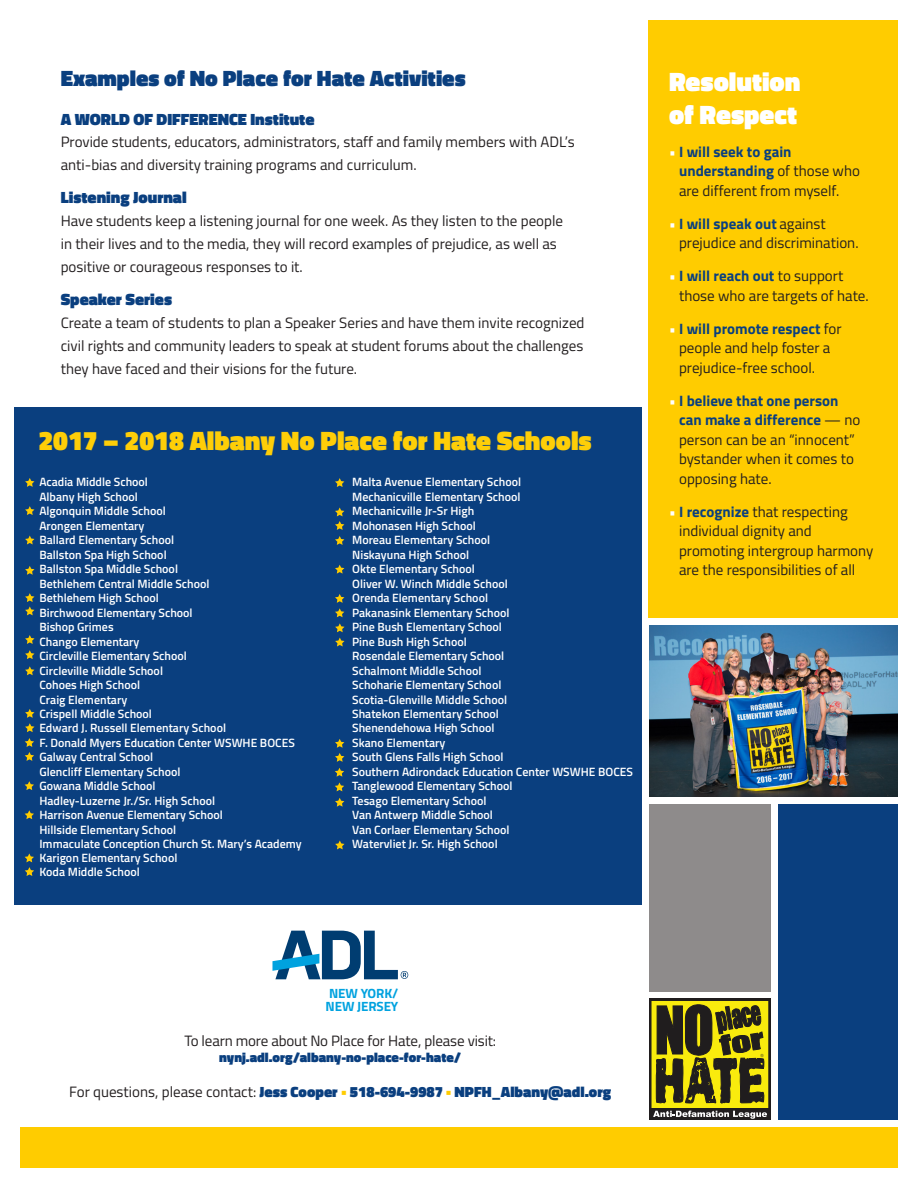
<style>
.page{position:relative;width:918px;height:1188px;background:#fff}
.page>*{position:absolute;margin:0;border:0;box-sizing:border-box;transform-origin:0 0}
.t1{font:900 27px "Titillium Web";color:#fece08}
.t2{font:900 27px/32.4px "Titillium Web";color:#fff}
.t3{font:900 22.5px "Titillium Web";color:#0a3f7f}
.t4{font:900 16.5px "Titillium Web";color:#0a3f7f}
.t5{font:15px/19.5px "Titillium Web";color:#231f20}
.t6{font:900 15px "Titillium Web";color:#0a3f7f}
.t7{font:900 13.5px "Titillium Web";color:#0a3f7f}
.t8{font:700 13.35px/13px "Titillium Web";letter-spacing:-.01em;color:#00a2df}
.t9{font:600 12px "Titillium Web";color:#fff}
.s1{font-weight:700;color:#fff}
.s2{font-weight:700;color:#0a3f7f}
.s3{font-weight:400;color:#231f20}
.s4{color:#fc0}
</style>
<div class="page">
<div style="left:20px;top:1128px;width:878px;height:40px;background:#fc0"></div>
<div style="left:778px;top:804px;width:120px;height:316px;background:#0a3f7f"></div>
<div style="left:14px;top:407px;width:628px;height:497px;background:#0a3f7f"></div>
<div style="left:649px;top:20px;width:249px;height:598px;background:#fc0"></div>
<div style="left:649px;top:804px;width:122px;height:187px;background:#8e8b8b"></div>
<div style="left:649px;top:999px;width:122px;height:121px;background:#201d1e"></div>
<svg style="left:652px;top:1002px;width:115px;height:117px"></svg>
<div style="left:650px;top:1000px;width:119px;height:109px;border:1px solid #201d1e"></div>
<img style="left:649px;top:625px;width:249px;height:172px">
<svg style="left:272px;top:931px;width:136px;height:48px"></svg>
<svg style="left:25px;top:478px;width:9px;height:9px"></svg>
<svg style="left:25px;top:506px;width:9px;height:9px"></svg>
<svg style="left:25px;top:536px;width:9px;height:8px"></svg>
<svg style="left:25px;top:566px;width:9px;height:9px"></svg>
<svg style="left:25px;top:593px;width:9px;height:22px"></svg>
<svg style="left:25px;top:635px;width:9px;height:9px"></svg>
<svg style="left:25px;top:650px;width:9px;height:9px"></svg>
<svg style="left:25px;top:666px;width:9px;height:9px"></svg>
<svg style="left:25px;top:709px;width:9px;height:23px"></svg>
<svg style="left:25px;top:738px;width:9px;height:23px"></svg>
<svg style="left:25px;top:781px;width:9px;height:9px"></svg>
<svg style="left:25px;top:810px;width:9px;height:9px"></svg>
<svg style="left:25px;top:853px;width:9px;height:23px"></svg>
<svg style="left:335px;top:478px;width:9px;height:9px"></svg>
<svg style="left:335px;top:508px;width:9px;height:22px"></svg>
<svg style="left:335px;top:536px;width:9px;height:9px"></svg>
<svg style="left:335px;top:565px;width:9px;height:9px"></svg>
<svg style="left:335px;top:594px;width:9px;height:23px"></svg>
<svg style="left:335px;top:623px;width:10px;height:9px"></svg>
<svg style="left:335px;top:638px;width:10px;height:9px"></svg>
<svg style="left:335px;top:739px;width:9px;height:23px"></svg>
<svg style="left:335px;top:768px;width:9px;height:23px"></svg>
<svg style="left:335px;top:798px;width:9px;height:9px"></svg>
<svg style="left:335px;top:841px;width:10px;height:8px"></svg>
<p class="t3" style="left:61px;top:62px;width:406px">Examples of No Place for Hate Activities</p>
<p class="t4" style="left:61px;top:107px;width:255px">A WORLD OF DIFFERENCE Institute</p>
<p class="t5" style="left:61px;top:130px;width:516px;line-height:22.8px">Provide students, educators, administrators, staff and family members with ADLs’ anti-bias and diversity training programs and curriculum.</p>
<p class="t4" style="left:61px;top:186px;width:128px">Listening Journal</p>
<p class="t5" style="left:61px;top:209px;width:504px;line-height:22.8px">Have students keep a listening journal for one week. As they listen to the people in their lives and to the media, they will record examples of prejudice, as well as positive or courageous responses to .i t</p>
<p class="t4" style="left:61px;top:287px;width:113px">Speaker Series</p>
<p class="t5" style="left:61px;top:311px;width:525px;line-height:22.8px;text-align:justify">Create a team of students to plan a Speaker Series and have them invite recognized civil rights and community leaders to speak at student forums about the challenges they have faced and their visions for the future.</p>
<p class="t1" style="left:38px;top:420px;width:555px">2017 – 2018 Albany No Place for Hate Schools</p>
<p class="t9" style="left:39px;top:473px;width:110px">Acadia Middle School</p>
<p class="t9" style="left:39px;top:488px;width:100px">Albany High School</p>
<p class="t9" style="left:39px;top:502px;width:128px">Algonquin Middle School</p>
<p class="t9" style="left:39px;top:517px;width:107px">Arongen Elementary</p>
<p class="t9" style="left:39px;top:531px;width:136px">Ballard Elementary School</p>
<p class="t9" style="left:39px;top:546px;width:129px">Ballston Spa High School</p>
<p class="t9" style="left:39px;top:560px;width:140px">Ballston Spa Middle School</p>
<p class="t9" style="left:39px;top:575px;width:172px">Bethlehem Central Middle School</p>
<p class="t9" style="left:39px;top:589px;width:121px">Bethlehem High School</p>
<p class="t9" style="left:39px;top:603px;width:155px">Birchwood Elementary School</p>
<p class="t9" style="left:39px;top:618px;width:76px">Bishop Grimes</p>
<p class="t9" style="left:39px;top:632px;width:102px">Chango Elementary</p>
<p class="t9" style="left:39px;top:647px;width:149px">Circleville Elementary School</p>
<p class="t9" style="left:39px;top:661px;width:125px">Circleville Middle School</p>
<p class="t9" style="left:39px;top:676px;width:102px">Cohoes High School</p>
<p class="t9" style="left:39px;top:690px;width:89px">Craig Elementary</p>
<p class="t9" style="left:39px;top:705px;width:114px">Crispell Middle School</p>
<p class="t9" style="left:39px;top:719px;width:188px">Edward .J Russell Elementary School</p>
<p class="t9" style="left:39px;top:734px;width:257px">.F Donald Myers Education Center WSWHE BOCES</p>
<p class="t9" style="left:39px;top:748px;width:115px">Galway Central School</p>
<p class="t9" style="left:39px;top:763px;width:143px">Glencliff Elementary School</p>
<p class="t9" style="left:39px;top:777px;width:118px">Gowana Middle School</p>
<p class="t9" style="left:39px;top:792px;width:177px">Hadley-Luzerne Jr./Sr. High School</p>
<p class="t9" style="left:39px;top:806px;width:185px">Harrison Avenue Elementary School</p>
<p class="t9" style="left:39px;top:821px;width:138px">Hillside Elementary School</p>
<p class="t9" style="left:39px;top:835px;width:264px">Immaculate Conception Church St. Mary s’ Academy</p>
<p class="t9" style="left:39px;top:849px;width:139px">Karigon Elementary School</p>
<p class="t9" style="left:39px;top:863px;width:102px">Koda Middle School</p>
<p class="t9" style="left:352px;top:473px;width:170px">Malta Avenue Elementary School</p>
<p class="t9" style="left:352px;top:488px;width:170px">Mechanicville Elementary School</p>
<p class="t9" style="left:352px;top:502px;width:124px">Mechanicville Jr-Sr High</p>
<p class="t9" style="left:352px;top:517px;width:125px">Mohonasen High School</p>
<p class="t9" style="left:352px;top:531px;width:139px">Moreau Elementary School</p>
<p class="t9" style="left:352px;top:546px;width:119px">Niskayuna High School</p>
<p class="t9" style="left:352px;top:560px;width:124px">Okte Elementary School</p>
<p class="t9" style="left:352px;top:575px;width:157px">Oliver W. Winch Middle School</p>
<p class="t9" style="left:352px;top:589px;width:137px">Orenda Elementary School</p>
<p class="t9" style="left:352px;top:603px;width:159px">Pakanasink Elementary School</p>
<p class="t9" style="left:352px;top:618px;width:151px">Pine Bush Elementary School</p>
<p class="t9" style="left:352px;top:632px;width:116px">Pine Bush High School</p>
<p class="t9" style="left:352px;top:647px;width:154px">Rosendale Elementary School</p>
<p class="t9" style="left:352px;top:661px;width:131px">Schalmont Middle School</p>
<p class="t9" style="left:352px;top:676px;width:151px">Schoharie Elementary School</p>
<p class="t9" style="left:352px;top:690px;width:156px">Scotia-Glenville Middle School</p>
<p class="t9" style="left:352px;top:705px;width:148px">Shatekon Elementary School</p>
<p class="t9" style="left:352px;top:719px;width:144px">Shenendehowa High School</p>
<p class="t9" style="left:352px;top:734px;width:95px">Skano Elementary</p>
<p class="t9" style="left:352px;top:748px;width:153px">South Glens Falls High School</p>
<p class="t9" style="left:352px;top:763px;width:282px">Southern Adirondack Education Center WSWHE BOCES</p>
<p class="t9" style="left:352px;top:777px;width:162px">Tanglewood Elementary School</p>
<p class="t9" style="left:352px;top:792px;width:136px">Tesago Elementary School</p>
<p class="t9" style="left:352px;top:806px;width:142px">Van Antwerp Middle School</p>
<p class="t9" style="left:352px;top:821px;width:159px">Van Corlaer Elementary School</p>
<p class="t9" style="left:352px;top:835px;width:147px">Watervliet Jr. Sr. High School</p>
<p class="t2" style="left:669px;top:66px;width:133px">Resolution of Respect</p>
<p class="t5" style="left:679px;top:141px;width:182px;text-indent:-10px"><span class="s1">•</span> <span class="s2">I will seek to gain understanding</span> of those who are different from myself.</p>
<p class="t5" style="left:679px;top:213px;width:181px;text-indent:-10px"><span class="s1">•</span> <span class="s2">I will speak out</span> against prejudice and discrimination.</p>
<p class="t5" style="left:679px;top:266px;width:191px;text-indent:-10px"><span class="s1">•</span> <span class="s2">I will reach out</span> to support those who are targets of hate.</p>
<p class="t5" style="left:679px;top:318px;width:164px;text-indent:-10px"><span class="s1">•</span> <span class="s2">I will promote respect</span> for people and help foster a prejudice-free school.</p>
<p class="t5" style="left:679px;top:390px;width:183px;text-indent:-10px"><span class="s1">•</span> <span class="s2">I believe that one person can make a difference</span> — no person can be an “innocent“ bystander when it comes to opposing hate.</p>
<p class="t5" style="left:679px;top:501px;width:196px;text-indent:-10px"><span class="s1">•</span> <span class="s2">I recognize</span> that respecting individual dignity and promoting intergroup harmony are the responsibilities of all</p>
<p class="t8" style="left:326px;top:986px;width:74px">NEW YORK/<br>NEW JERSEY</p>
<p class="t5" style="left:184px;top:1030px;width:313px">To learn more about No Place for Hate, please visit:</p>
<p class="t7" style="left:219px;top:1047px;width:243px">nynj.adl.org/albany-no-place-for-hate/</p>
<p class="t6" style="left:69px;top:1080px;width:544px"><span class="s3">For questions, please contact:</span> Jess Cooper <span class="s4">•</span> 518-694-9987 <span class="s4">•</span> NPFH_Albany@adl.org</p>
</div>
